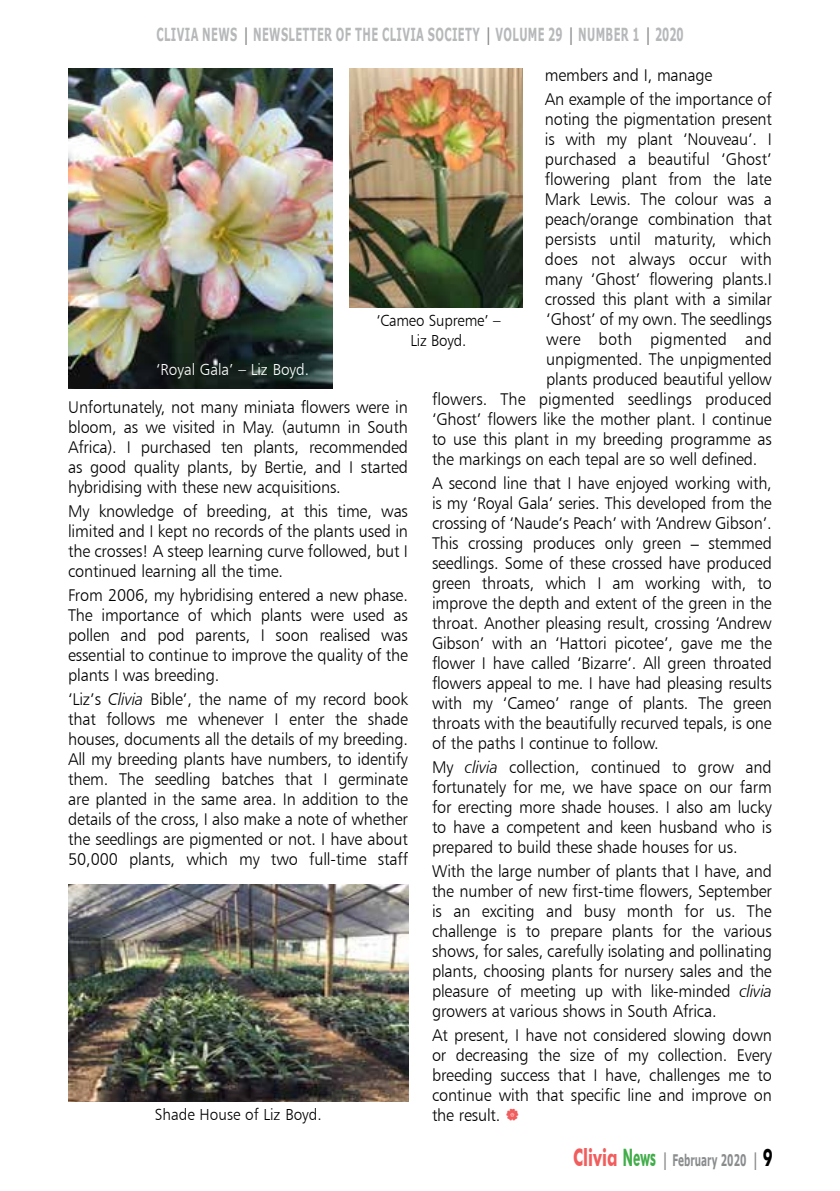
<style>
.page{position:relative;width:840px;height:1191px;background:#fff}
.page>*{position:absolute;margin:0;border:0;box-sizing:border-box;transform-origin:0 0}
.t1{font:700 18px "Verdana";letter-spacing:.035em;color:#b6b8ba;scale:.56 1}
.t2{font:17px/20px "Humanist 777 BT Light B";letter-spacing:-.01em;color:#000;text-align:justify;scale:.96 1}
.t3{font:17px "Humanist 777 BT Light B";letter-spacing:.01em;color:#000;scale:.96 1}
.t4{font:700 16px "Verdana";color:#8a8c8e;scale:.56 1}
.t5{font:16px/20px "Humanist 777 BT Light B";letter-spacing:-.01em;color:#000;text-align:center;scale:.94 1}
.t6{font:16px "Humanist 777 BT Light B";color:#fff;scale:.96 1}
.t7{font:16px "Humanist 777 BT Light B";letter-spacing:-.01em;color:#000;scale:.96 1}
.s1{font-weight:400;font-size:24px;color:#8a8c8e}
.s2{font-family:"Humanist 521 BT"}
.s3{font-family:"Humanist 777 BT Light Italic B"}
.s4{font-family:"Futura BT";font-size:24px;color:#f15d5d}
.s5{font-family:"Futura BT";font-size:24px;color:#41ad49}
.s6{font-weight:400;font-size:24px}
.s7{font-family:"Futura BT";font-size:24px;color:#000}
</style>
<div class="page">
<img style="left:68px;top:68px;width:265px;height:320px">
<img style="left:68px;top:884px;width:340px;height:217px">
<img style="left:349px;top:68px;width:173px;height:240px">
<p class="t1" style="left:156px;top:22px;width:942px">CLIVIA NEWS <span class="s1">I</span> NEWSLETTER OF THE CLIVIA SOCIETY <span class="s1">I</span> VOLUME 29 <span class="s1">I</span> N UMBER 1 <span class="s1">I</span> 2020</p>
<p class="t2" style="left:544px;top:63px;width:238px;line-height:24px">members and I, manage<br>An example of the importance of</p>
<p class="t2" style="left:544px;top:109px;width:238px">noting the pigmentation present</p>
<p class="t2" style="left:544px;top:129px;width:238px">is with my plant ‘Nouveau’. I</p>
<p class="t2" style="left:544px;top:149px;width:238px">purchased a beautiful ‘Ghost’</p>
<p class="t2" style="left:544px;top:169px;width:238px">flowering plant from the late</p>
<p class="t2" style="left:544px;top:189px;width:238px">Mark Lewis. The colour was a</p>
<p class="t2" style="left:544px;top:209px;width:238px">peach/orange combination that</p>
<p class="t2" style="left:544px;top:229px;width:238px">persists until maturity, which</p>
<p class="t2" style="left:544px;top:249px;width:238px">does not always occur with</p>
<p class="t2" style="left:544px;top:269px;width:238px">many ‘Ghost’ flowering plants.I</p>
<p class="t2" style="left:544px;top:289px;width:238px">crossed this plant with a similar</p>
<p class="t2" style="left:546px;top:309px;width:236px">‘Ghost’ of my own. The seedlings</p>
<p class="t3" style="left:546px;top:328px;width:236px">were both pigmented and</p>
<p class="t2" style="left:546px;top:348px;width:236px">unpigmented. The unpigmented</p>
<p class="t2" style="left:546px;top:368px;width:236px">plants produced beautiful yellow</p>
<p class="t2" style="left:432px;top:388px;width:355px">flowers. The pigmented seedlings produced</p>
<p class="t2" style="left:432px;top:408px;width:355px">‘Ghost’ flowers like the mother plant. I continue</p>
<p class="t2" style="left:432px;top:428px;width:355px">to use this plant in my breeding programme as</p>
<p class="t2" style="left:432px;top:448px;width:340px">the markings on each tepal are so well defined.</p>
<p class="t2" style="left:432px;top:472px;width:355px">A second line that I have enjoyed working with, is my ‘Royal Gala’ series. This developed from the crossing of ‘Naude’s Peach’ with ‘Andrew Gibson’.<br>This crossing produces only green <span class="s2">–</span> stemmed seedlings. Some of these crossed have produced green throats, which I am working with, to improve the depth and extent of the green in the throat. Another pleasing result, crossing ‘Andrew Gibson’ with an ‘Hattori picotee’, gave me the flower I have called ‘Bizarre’. All green throated flowers appeal to me. I have had pleasing results with my ‘Cameo’ range of plants. The green throats with the beautifully recurved tepals, is one of the paths I continue to follow.</p>
<p class="t2" style="left:432px;top:756px;width:355px">My <span class="s3">clivia</span> collection, continued to grow and fortunately for me, we have space on our farm for erecting more shade houses. I also am lucky to have a competent and keen husband who is prepared to build these shade houses for us.</p>
<p class="t2" style="left:432px;top:860px;width:355px">With the large number of plants that I have, and the number of new first-time flowers, September is an exciting and busy month for us. The challenge is to prepare plants for the various shows, for sales, carefully isolating and pollinating plants, choosing plants for nursery sales and the pleasure of meeting up with like-minded <span class="s3">clivia </span>growers at various shows in South Africa.</p>
<p class="t2" style="left:432px;top:1024px;width:355px">At present, I have not considered slowing down or decreasing the size of my collection. Every breeding success that I have, challenges me to continue with that specific line and improve on the result.</p>
<p class="t5" style="left:376px;top:310px;width:133px">‘Cameo Supreme’ –<br>Liz Boyd.</p>
<p class="t6" style="left:156px;top:360px;width:161px">‘Royal Gala’ – Liz Boyd.</p>
<p class="t2" style="left:68px;top:396px;width:355px">Unfortunately, not many miniata flowers were in bloom, as we visited in May. (autumn in South Africa). I purchased ten plants, recommended as good quality plants, by Bertie, and I started hybridising with these new acquisitions.</p>
<p class="t2" style="left:68px;top:500px;width:355px">My knowledge of breeding, at this time, was limited and I kept no records of the plants used in the crosses! A steep learning curve followed, but I continued learning all the time.</p>
<p class="t2" style="left:68px;top:584px;width:355px">From 2006, my hybridising entered a new phase.<br>The importance of which plants were used as pollen and pod parents, I soon realised was essential to continue to improve the quality of the plants I was breeding.</p>
<p class="t2" style="left:68px;top:688px;width:355px">‘Liz’s <span class="s3">Clivia</span> Bible’, the name of my record book that follows me whenever I enter the shade houses, documents all the details of my breeding.<br>All my breeding plants have numbers, to identify them. The seedling batches that I germinate are planted in the same area. In addition to the details of the cross, I also make a note of whether the seedlings are pigmented or not. I have about 50,000 plants, which my two full-time staff</p>
<p class="t7" style="left:155px;top:1104px;width:175px">Shade House of Liz Boyd.</p>
<p class="t4" style="left:573px;top:1148px;width:357px"><span class="s4">Clivia</span> <span class="s5">News</span> <span class="s6">I</span> FEBRUARY 2020 <span class="s6">I</span> <span class="s7">9</span></p>
</div>
